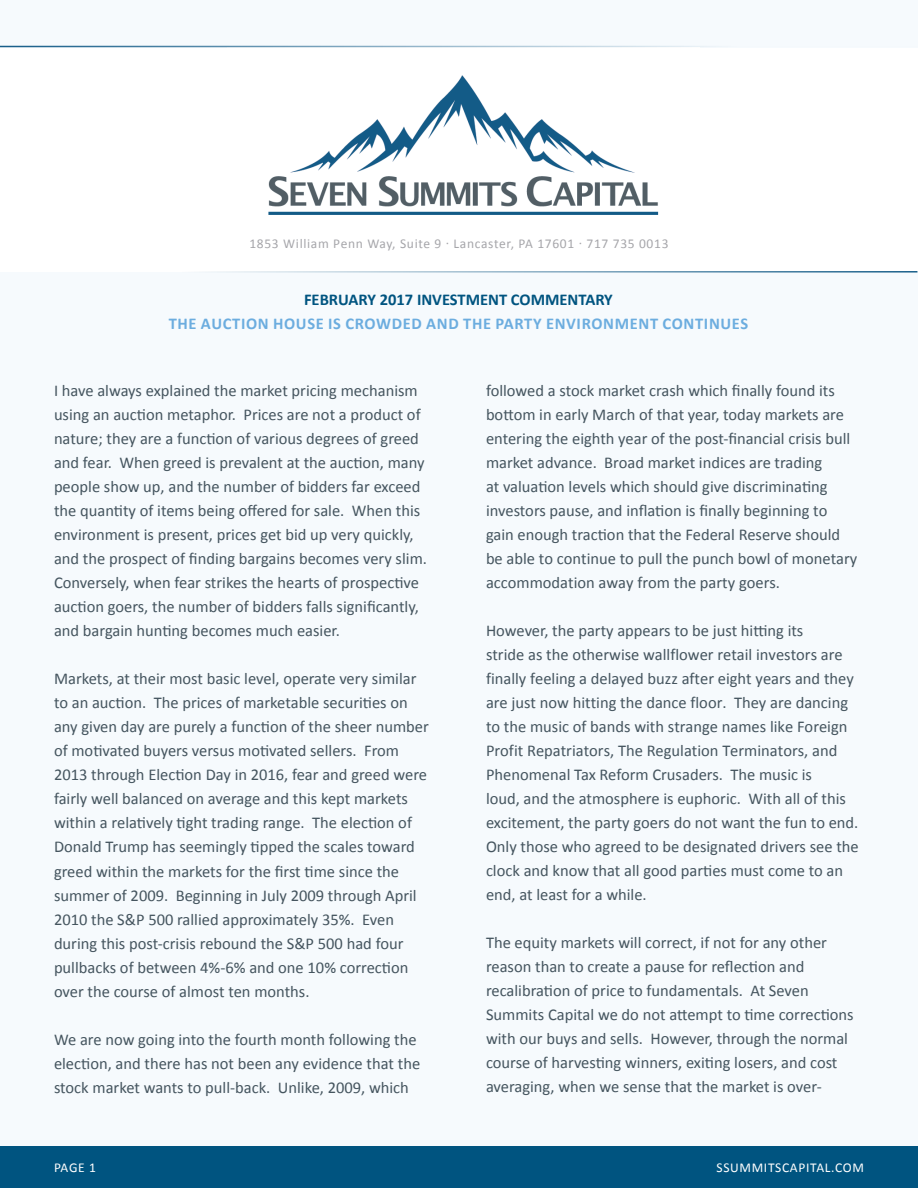
<style>
.page{position:relative;width:918px;height:1188px;background:#f6fafd}
.page>*{position:absolute;margin:0;border:0;box-sizing:border-box;transform-origin:0 0}
.t1{font:16.5px/24px "Calibri";color:#45555f}
.t2{font:700 16.5px "Calibri";letter-spacing:.04em;color:#6caddf}
.t3{font:700 16.5px "Calibri";color:#005480}
.t4{font:13.5px "Calibri";letter-spacing:.05em;color:#a6a6aa}
.t5{font:13.5px "Calibri";letter-spacing:.05em;color:#fff}
</style>
<div class="page">
<div style="left:0;top:48px;width:918px;height:223px;background:#fff"></div>
<div style="left:0;top:1146px;width:918px;height:42px;background:#005480"></div>
<img style="left:268px;top:75px;width:391px;height:140px">
<hr style="left:0;top:46px;width:918px;height:1px;background:#135b87">
<hr style="left:0;top:271px;width:917px;height:2px;background:#135b87">
<p class="t4" style="left:249px;top:235px;width:421px">1853 William Penn Way, Suite 9 · Lancaster, PA 17601 · 717 735 0013</p>
<p class="t3" style="left:304px;top:289px;width:310px">FEBRUARY 2017 INVESTMENT COMMENTARY</p>
<p class="t2" style="left:169px;top:313px;width:581px">THE AUCTION HOUSE IS CROWDED AND THE PARTY ENVIRONMENT CONTINUES</p>
<p class="t1" style="left:54px;top:379px;width:375px">I have always explained the market pricing mechanism using an auction metaphor. Prices are not a product of nature; they are a function of various degrees of greed and fear. When greed is prevalent at the auction, many people show up, and the number of bidders far exceed the quantity of items being offered for sale. When this environment is present, prices get bid up very quickly, and the prospect of finding bargains becomes very slim.<br>Conversely, when fear strikes the hearts of prospective auction goers, the number of bidders falls significantly, and bargain hunting becomes much easier.</p>
<p class="t1" style="left:54px;top:667px;width:376px">Markets, at their most basic level, operate very similar to an auction. The prices of marketable securities on any given day are purely a function of the sheer number of motivated buyers versus motivated sellers. From 2013 through Election Day in 2016, fear and greed were fairly well balanced on average and this kept markets within a relatively tight trading range. The election of Donald Trump has seemingly tipped the scales toward greed within the markets for the first time since the summer of 2009. Beginning in July 2009 through April 2010 the S&amp;P 500 rallied approximately 35%. Even during this post-crisis rebound the S&amp;P 500 had four pullbacks of between 4%-6% and one 10% correction over the course of almost ten months.</p>
<p class="t1" style="left:54px;top:1027px;width:368px">We are now going into the fourth month following the election, and there has not been any evidence that the stock market wants to pull-back. Unlike, 2009, which</p>
<p class="t5" style="left:54px;top:1159px;width:44px">PAGE 1</p>
<p class="t1" style="left:486px;top:379px;width:373px">followed a stock market crash which finally found its bottom in early March of that year, today markets are entering the eighth year of the post-financial crisis bull market advance. Broad market indices are trading<br>at valuation levels which should give discriminating investors pause, and inflation is finally beginning to gain enough traction that the Federal Reserve should be able to continue to pull the punch bowl of monetary accommodation away from the party goers.</p>
<p class="t1" style="left:486px;top:619px;width:374px">However, the party appears to be just hitting its<br>stride as the otherwise wallflower retail investors are finally feeling a delayed buzz after eight years and they are just now hitting the dance floor. They are dancing to the music of bands with strange names like Foreign Profit Repatriators, The Regulation Terminators, and Phenomenal Tax Reform Crusaders. The music is<br>loud, and the atmosphere is euphoric. With all of this excitement, the party goers do not want the fun to end.<br>Only those who agreed to be designated drivers see the clock and know that all good parties must come to an end, at least for a while.</p>
<p class="t1" style="left:486px;top:931px;width:369px">The equity markets will correct, if not for any other reason than to create a pause for reflection and recalibration of price to fundamentals. At Seven Summits Capital we do not attempt to time corrections with our buys and sells. However, through the normal course of harvesting winners, exiting losers, and cost averaging, when we sense that the market is over-</p>
<p class="t5" style="left:716px;top:1159px;width:149px">SSUMMITSCAPITAL.COM</p>
</div>
